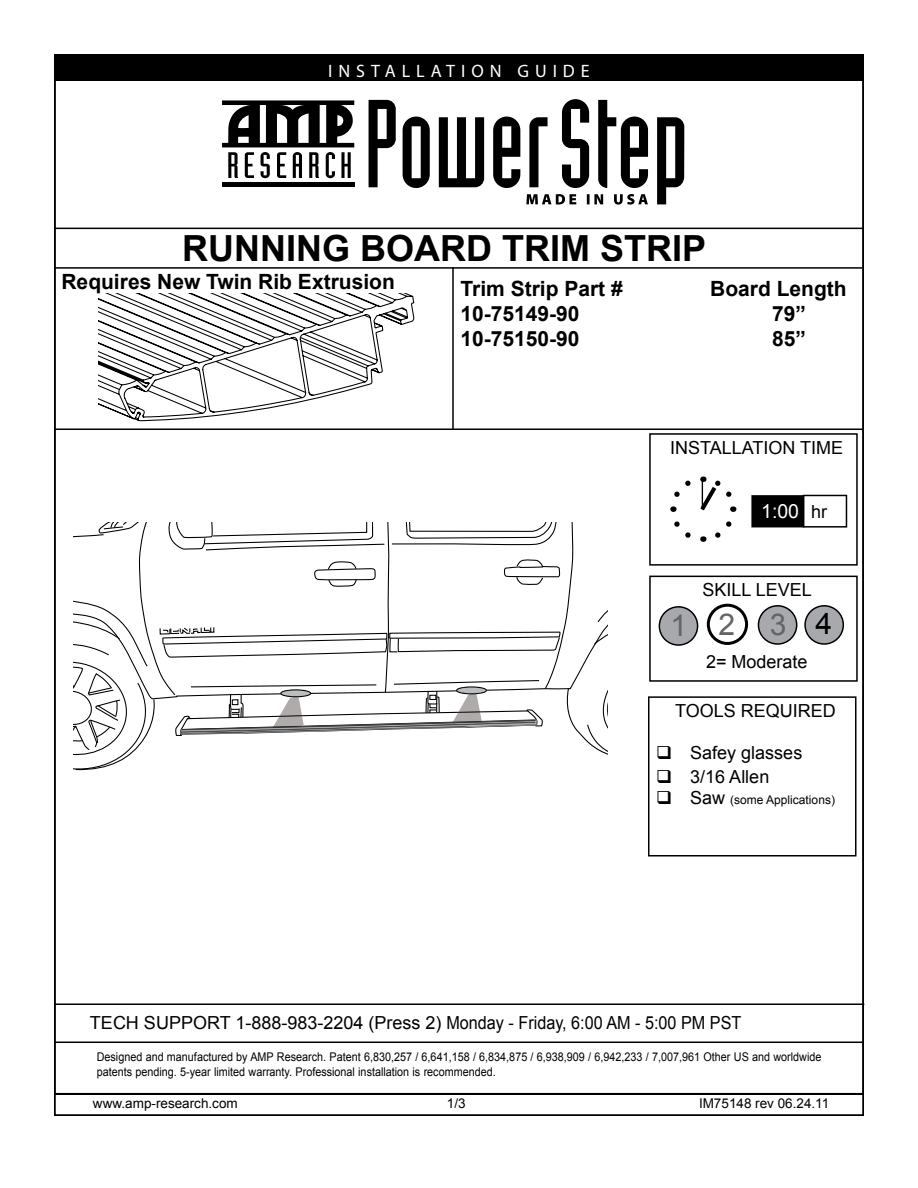
<style>
.page{position:relative;width:918px;height:1188px;background:#fff}
.page>*{position:absolute;margin:0;border:0;box-sizing:border-box;transform-origin:0 0}
.t1{font:700 36px "Arial";color:#000}
.t2{font:30px "Arial";color:#636466}
.t3{font:700 21px "Arial";color:#000}
.t4{font:19.5px "Arial";color:#fff}
.t5{font:18px "Arial";color:#000}
.t6{font:18px "Myriad Pro";letter-spacing:.33em;color:#fff}
.t7{font:13.5px "Arial";color:#000}
.t8{font:12px/15px "Arial";color:#000;scale:.9 1}
.t9{font:12px "Arial";color:#000}
.s1{font-size:18px;color:#000}
.s2{color:#000}
.s3{font-size:18px}
</style>
<div class="page">
<div style="left:54px;top:55px;width:809px;height:26px;background:#000"></div>
<svg style="left:222px;top:100px;width:132px;height:78px"></svg>
<hr style="left:222px;top:183px;width:132px;height:4px;background:#000">
<svg style="left:369px;top:99px;width:315px;height:106px"></svg>
<hr style="left:54px;top:429px;width:810px;height:1px;background:#000">
<hr style="left:452px;top:267px;width:2px;height:163px;background:#000">
<hr style="left:55px;top:267px;width:807px;height:2px;background:#000">
<svg style="left:99px;top:293px;width:315px;height:128px"></svg>
<svg style="left:74px;top:523px;width:534px;height:248px"></svg>
<div style="left:54px;top:1094px;width:810px;height:22px;border:1px solid #000"></div>
<div style="left:54px;top:54px;width:810px;height:27px;border:1px solid #000"></div>
<hr style="left:54px;top:228px;width:810px;height:1px;background:#000">
<hr style="left:54px;top:1042px;width:810px;height:1px;background:#000">
<hr style="left:54px;top:1004px;width:810px;height:1px;background:#000">
<div style="left:648px;top:696px;width:208px;height:161px;border:1px solid #000"></div>
<div style="left:659px;top:607px;width:39px;height:38px;background:#a7a9ac;border-radius:50%"></div>
<div style="left:659px;top:606px;width:39px;height:40px;border:1px solid #000;border-radius:50%"></div>
<div style="left:758px;top:606px;width:39px;height:38px;background:#a7a9ac;border-radius:50%"></div>
<div style="left:758px;top:605px;width:39px;height:40px;border:1px solid #000;border-radius:50%"></div>
<div style="left:805px;top:606px;width:38px;height:38px;background:#a7a9ac;border-radius:50%"></div>
<div style="left:804px;top:605px;width:40px;height:40px;border:1px solid #000;border-radius:50%"></div>
<div style="left:707px;top:604px;width:41px;height:41px;border:3px solid #000;border-radius:50%"></div>
<div style="left:649px;top:576px;width:209px;height:106px;border:1px solid #000"></div>
<div style="left:649px;top:433px;width:209px;height:133px;border:1px solid #000"></div>
<div style="left:753px;top:497px;width:50px;height:29px;background:#000"></div>
<div style="left:751px;top:495px;width:53px;height:32px;border:3px solid #000"></div>
<div style="left:803px;top:495px;width:44px;height:33px;border:1px solid #000"></div>
<svg style="left:670px;top:476px;width:67px;height:66px"></svg>
<h3 class="t6" style="left:328px;top:60px;width:263px">INSTALLATION GUIDE</h3>
<h1 class="t1" style="left:182px;top:235px;width:525px">RUNNING BOARD TRIM STRIP</h1>
<h3 class="t3" style="left:61px;top:273px;width:335px">Requires New Twin Rib Extrusion</h3>
<h3 class="t3" style="left:460px;top:281px;width:164px">Trim Strip Part #</h3>
<h3 class="t3" style="left:710px;top:281px;width:138px">Board Length</h3>
<h3 class="t3" style="left:460px;top:306px;width:121px">10-75149-90</h3>
<h3 class="t3" style="left:772px;top:306px;width:35px">79”</h3>
<h3 class="t3" style="left:460px;top:331px;width:121px">10-75150-90</h3>
<h3 class="t3" style="left:772px;top:331px;width:35px">85”</h3>
<h3 class="t5" style="left:670px;top:441px;width:175px">INSTALLATION TIME</h3>
<h3 class="t4" style="left:761px;top:504px;width:67px">1:00 <span class="s1">hr</span></h3>
<h3 class="t5" style="left:702px;top:583px;width:111px">SKILL LEVEL</h3>
<h2 class="t2" style="left:671px;top:613px;width:163px">123<span class="s2">4</span></h2>
<h3 class="t5" style="left:706px;top:655px;width:103px">2= Moderate</h3>
<h3 class="t5" style="left:675px;top:704px;width:162px">TOOLS REQUIRED</h3>
<h3 class="t5" style="left:656px;top:746px;width:148px">❑ Safey glasses</h3>
<h3 class="t5" style="left:656px;top:770px;width:115px">❑ 3/16 Allen</h3>
<p class="t9" style="left:656px;top:795px;width:180px">❑ <span class="s3">Saw</span> (some Applications)</p>
<h3 class="t5" style="left:90px;top:1016px;width:653px">TECH SUPPORT 1-888-983-2204 (Press 2) Monday - Friday, 6:00 AM - 5:00 PM PST</h3>
<p class="t8" style="left:97px;top:1050px;width:807px">Designed and manufactured by AMP Research. Patent 6,830,257 / 6,641,158 / 6,834,875 / 6,938,909 / 6,942,233 / 7,007,961 Other US and worldwide patents pending. 5-year limited warranty. Professional installation is recommended.</p>
<p class="t7" style="left:93px;top:1098px;width:146px">www.amp-research.com</p>
<p class="t7" style="left:447px;top:1098px;width:20px">1/3</p>
<p class="t7" style="left:699px;top:1098px;width:132px">IM75148 rev 06.24.11</p>
</div>
